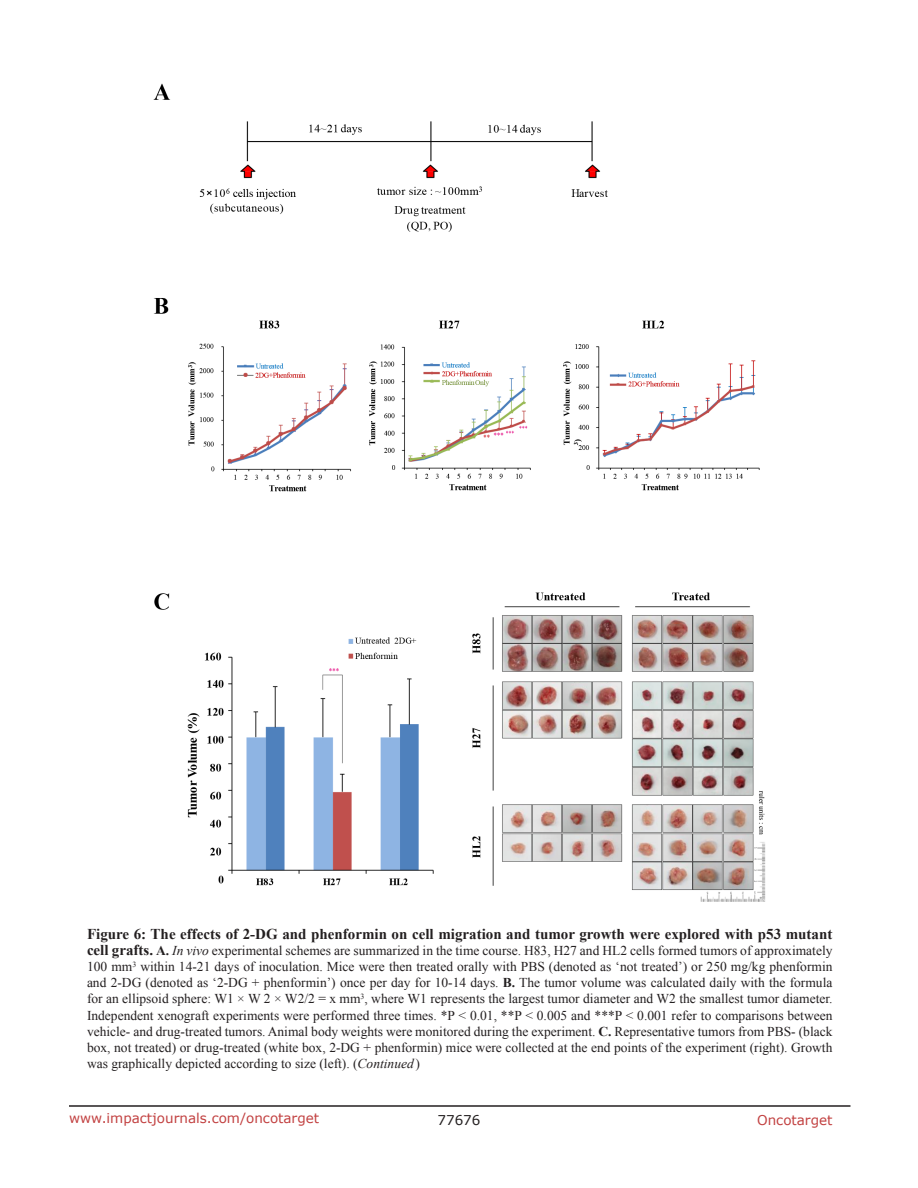
<style>
.page{position:relative;width:918px;height:1188px;background:#fff}
.page>*{position:absolute;margin:0;border:0;box-sizing:border-box;transform-origin:0 0}
.figuretext{font:700 15px "Times New Roman";color:#231f20}
.figuretext-2{font:13.5px/16.2px "Times New Roman";color:#231f20;text-align:justify}
.t1{font:13.5px "Verdana";color:#c24141}
.t2{font:13.5px "Verdana";color:#231f20}
.s1{font-weight:700;font-size:15px}
.s2{font-weight:700}
.s3{font-style:italic}
</style>
<div class="page">
<hr style="left:69px;top:1105px;width:781px;height:2px;background:#231f20">
<img style="left:153px;top:83px;width:613px;height:819px">
<p class="figuretext" style="left:87px;top:923px;width:747px">Figure 6: The effects of 2-DG and phenformin on cell migration and tumor growth were explored with p53 mutant</p>
<p class="figuretext-2" style="left:87px;top:942px;width:747px"><span class="s1">cell grafts.</span> <span class="s2">A.</span> <span class="s3">In vivo</span> experimental schemes are summarized in the time course. H83, H27 and HL2 cells formed tumors of approximately 100 mm<sup>3</sup> within 14-21 days of inoculation. Mice were then treated orally with PBS (denoted as ‘not treated’) or 250 mg/kg phenformin and 2-DG (denoted as ‘2-DG + phenformin’) once per day for 10-14 days. <span class="s2">B.</span> The tumor volume was calculated daily with the formula for an ellipsoid sphere: W1 × W 2 × W2/2 = x mm<sup>3</sup>, where W1 represents the largest tumor diameter and W2 the smallest tumor diameter.<br>Independent xenograft experiments were performed three times. *P &lt; 0.01, **P &lt; 0.005 and ***P &lt; 0.001 refer to comparisons between vehicle- and drug-treated tumors. Animal body weights were monitored during the experiment. <span class="s2">C.</span> Representative tumors from PBS- (black box, not treated) or drug-treated (white box, 2-DG + phenformin) mice were collected at the end points of the experiment (right). Growth was graphically depicted according to size (left). (<span class="s3">Continued</span>)</p>
<p class="t1" style="left:69px;top:1109px;width:252px">www.impactjournals.com/oncotarget</p>
<p class="t2" style="left:438px;top:1111px;width:44px">77676</p>
<p class="t1" style="left:757px;top:1111px;width:77px">Oncotarget</p>
</div>
